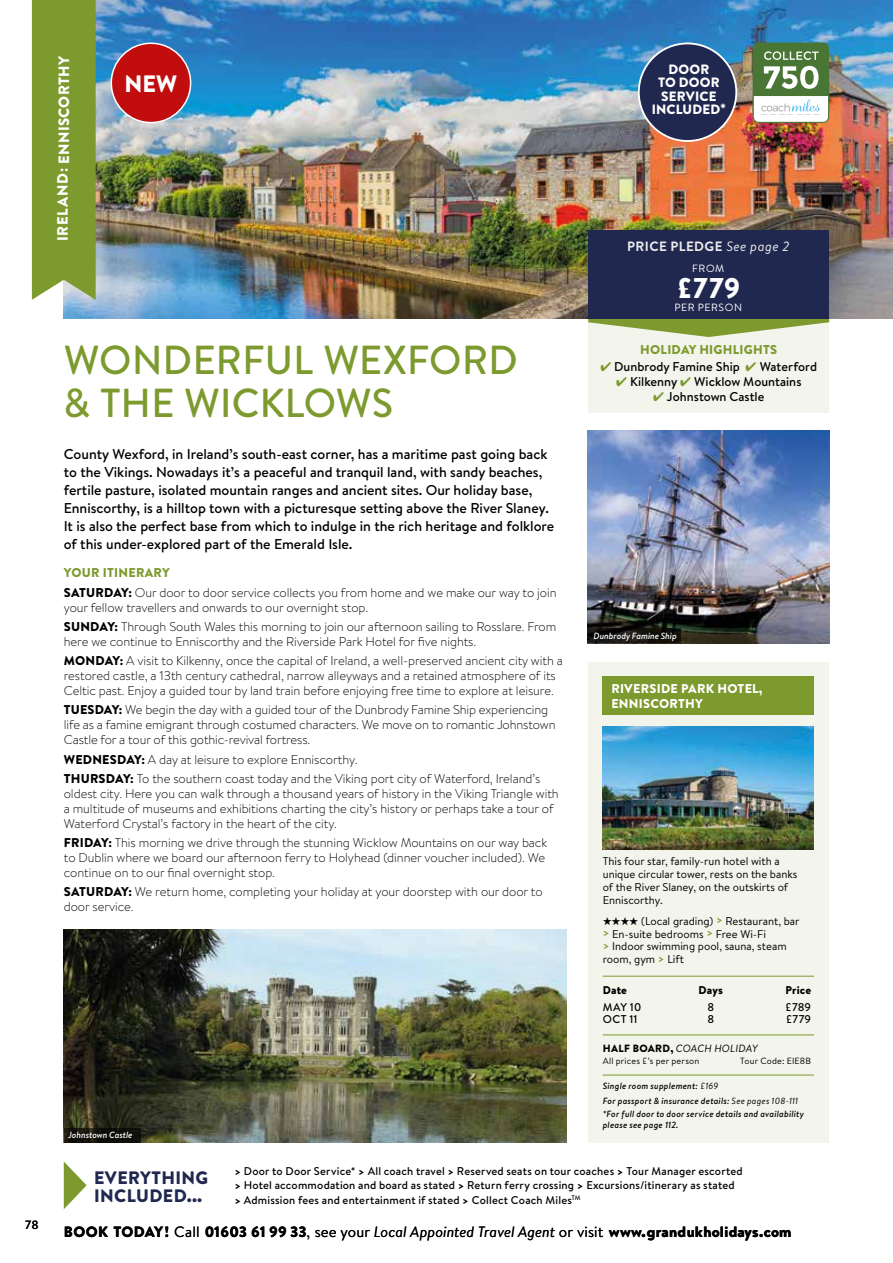
<style>
.page{position:relative;width:893px;height:1263px;background:#fff}
.page>*{position:absolute;margin:0;border:0;box-sizing:border-box;transform-origin:0 0}
.t1{font:500 40.5px/43.5px "Brandon Text";letter-spacing:.01em;color:#7c9a2e}
.t2{font:900 28.5px "Brandon Text";color:#fff}
.t3{font:900 23.7px "Brandon Text";color:#fff}
.t4{font:900 18px/18px "Brandon Text";letter-spacing:.02em;color:#20284f}
.t5{font:900 15px "Brandon Text";letter-spacing:.005em;color:#000}
.t6{font:900 15px "Brandon Text";letter-spacing:.02em;color:#fff}
.t7{font:500 14.25px/18px "Brandon Text";color:#000}
.t8{font:900 13.5px/13.5px "Brandon Text";letter-spacing:.01em;color:#fff;text-align:center}
.t9{font:700 13.5px "Brandon Text";letter-spacing:.03em;color:#ededed}
.t10{font:300 12.75px/15px "Brandon Text";letter-spacing:-.005em;color:#000}
.t11{font:500 12.75px "Brandon Text";color:#000}
.t12{font:900 12.75px/15px "Brandon Text";letter-spacing:.02em;color:#fff}
.t13{font:900 12.75px "Brandon Text";letter-spacing:.02em;color:#7c9a2e}
.t14{font:500 12px "Brandon Text";color:#000}
.t15{font:500 11.25px/14.2px "Brandon Text";letter-spacing:.015em;color:#000}
.t16{font:11.25px/12.8px "Brandon Text";color:#000}
.t17{font:900 11.25px "Brandon Text";letter-spacing:.01em;color:#000}
.t18{font:italic 10.5px "Brandon Text";letter-spacing:.02em;color:#000}
.t19{font:10.5px "Brandon Text";letter-spacing:.055em;color:#fff}
.t20{font:italic 500 9px/14.7px "Brandon Text";letter-spacing:.025em;color:#000}
.t21{font:9px "Brandon Text";letter-spacing:.025em;color:#000}
.t22{font:italic 500 9px "Brandon Text";color:#fff}
.s1{font-weight:400;font-style:italic}
.s2{font-weight:900;color:#7c9a2e}
.s3{font-weight:900}
.s4{color:#7c9a2e}
.s5{font-weight:700;color:#7c9a2e}
.s6{font-weight:900;font-style:normal}
.s7{font-weight:400}
</style>
<div class="page">
<img style="left:587px;top:431px;width:242px;height:212px">
<img style="left:64px;top:930px;width:503px;height:212px">
<svg style="left:587px;top:628px;width:94px;height:15px"></svg>
<svg style="left:64px;top:1128px;width:76px;height:14px"></svg>
<img style="left:64px;top:0;width:829px;height:319px">
<div style="left:753px;top:43px;width:76px;height:75px;background:#4a7635;border-radius:6px"></div>
<svg style="left:764px;top:51px;width:54px;height:9px"></svg>
<svg style="left:753px;top:96px;width:76px;height:27px;background:#e9efec"></svg>
<svg style="left:764px;top:66px;width:54px;height:23px"></svg>
<div style="left:32px;top:0;width:64px;height:300px;background:#7c9a2e"></div>
<div style="left:588px;top:662px;width:241px;height:480px;background:#f3f4eb"></div>
<div style="left:603px;top:677px;width:211px;height:38px;background:#7c9a2e"></div>
<img style="left:603px;top:726px;width:211px;height:123px">
<hr style="left:603px;top:976px;width:211px;height:1px;background:#7c9a2e">
<hr style="left:603px;top:1034px;width:211px;height:1px;background:#7c9a2e">
<hr style="left:603px;top:1075px;width:211px;height:1px;background:#7c9a2e">
<div style="left:588px;top:320px;width:241px;height:93px;background:#f3f4eb"></div>
<svg style="left:588px;top:319px;width:241px;height:18px"></svg>
<div style="left:588px;top:255px;width:241px;height:64px;background:#20284f"></div>
<svg style="left:64px;top:1162px;width:23px;height:47px"></svg>
<div style="left:111px;top:43px;width:80px;height:80px;background:#c20d0e;border-radius:50%"></div>
<div style="left:111px;top:43px;width:80px;height:80px;border:2px solid #fff;border-radius:50%"></div>
<div style="left:639px;top:43px;width:97px;height:98px;background:#20284f;border-radius:50%"></div>
<div style="left:638px;top:43px;width:99px;height:99px;border:2px solid #fff;border-radius:50%"></div>
<div style="left:588px;top:230px;width:241px;height:26px;background:#20284f"></div>
<p class="t14" style="left:25px;top:1216px;width:15px">78</p>
<p class="t6" style="left:53px;top:241px;width:187px;rotate:-90deg">IRELAND: ENNISCORTHY</p>
<h3 class="t3" style="left:124px;top:67px;width:54px">NEW</h3>
<p class="t8" style="left:652px;top:62px;width:76px">DOOR<br>TO DOOR<br>SERVICE<br>INCLUDED*</p>
<p class="t9" style="left:627px;top:237px;width:164px">PRICE PLEDGE <span class="s1">See page 2</span></p>
<p class="t19" style="left:692px;top:261px;width:34px">FROM</p>
<h2 class="t2" style="left:676px;top:268px;width:66px">£779</h2>
<p class="t19" style="left:674px;top:300px;width:69px">PER PERSON</p>
<h1 class="t1" style="left:64px;top:337px;width:456px">WONDERFUL WEXFORD &amp; THE WICKLOWS</h1>
<p class="t7" style="left:64px;top:445px;width:492px">County Wexford, in Ireland’s south-east corner, has a maritime past going back to the Vikings. Nowadays it’s a peaceful and tranquil land, with sandy beaches, fertile pasture, isolated mountain ranges and ancient sites. Our holiday base, Enniscorthy, is a hilltop town with a picturesque setting above the River Slaney.<br>It is also the perfect base from which to indulge in the rich heritage and folklore of this under-explored part of the Emerald Isle.</p>
<p class="t10" style="left:64px;top:563px;width:494px;line-height:19.2px"><span class="s2">YOUR ITINERARY<br></span><span class="s3">SATURDAY:</span> Our door to door service collects you from home and we make our way to join</p>
<p class="t10" style="left:64px;top:597px;width:494px;line-height:19.2px">your fellow travellers and onwards to our overnight stop.<br><span class="s3">SUNDAY:</span> Through South Wales this morning to join our afternoon sailing to Rosslare. From</p>
<p class="t10" style="left:64px;top:631px;width:501px;line-height:19.2px">here we continue to Enniscorthy and the Riverside Park Hotel for five nights.<br><span class="s3">MONDAY:</span> A visit to Kilkenny, once the capital of Ireland, a well-preserved ancient city with a</p>
<p class="t10" style="left:64px;top:668px;width:494px">restored castle, a 13th century cathedral, narrow alleyways and a retained atmosphere of its<br>Celtic past. Enjoy a guided tour by land train before enjoying free time to explore at leisure.</p>
<p class="t10" style="left:64px;top:702px;width:493px"><span class="s3">TUESDAY:</span> We begin the day with a guided tour of the Dunbrody Famine Ship experiencing life as a famine emigrant through costumed characters. We move on to romantic Johnstown<br>Castle for a tour of this gothic-revival fortress.</p>
<p class="t10" style="left:64px;top:749px;width:478px;line-height:19.2px"><span class="s3">WEDNESDAY:</span> A day at leisure to explore Enniscorthy.<br><span class="s3">THURSDAY:</span> To the southern coast today and the Viking port city of Waterford, Ireland’s</p>
<p class="t10" style="left:64px;top:786px;width:496px">oldest city. Here you can walk through a thousand years of history in the Viking Triangle with a multitude of museums and exhibitions charting the city’s history or perhaps take a tour of<br>Waterford Crystal’s factory in the heart of the city.</p>
<p class="t10" style="left:64px;top:835px;width:485px"><span class="s3">FRIDAY:</span> This morning we drive through the stunning Wicklow Mountains on our way back to Dublin where we board our afternoon ferry to Holyhead (dinner voucher included). We continue on to our final overnight stop.</p>
<p class="t10" style="left:64px;top:884px;width:480px"><span class="s3">SATURDAY:</span> We return home, completing your holiday at your doorstep with our door to door service.</p>
<p class="t22" style="left:68px;top:1129px;width:66px">Johnstown Castle</p>
<p class="t13" style="left:640px;top:340px;width:138px">HOLIDAY HIGHLIGHTS</p>
<p class="t11" style="left:600px;top:358px;width:218px"><span class="s4">✔</span> Dunbrody Famine Ship <span class="s4">✔</span> Waterford</p>
<p class="t11" style="left:616px;top:373px;width:187px"><span class="s4">✔</span> Kilkenny <span class="s4">✔</span> Wicklow Mountains</p>
<p class="t11" style="left:653px;top:388px;width:113px"><span class="s4">✔</span> Johnstown Castle</p>
<p class="t22" style="left:594px;top:630px;width:85px">Dunbrody Famine Ship</p>
<p class="t12" style="left:611px;top:681px;width:153px">RIVERSIDE PARK HOTEL,<br>ENNISCORTHY</p>
<p class="t16" style="left:603px;top:855px;width:196px">This four star, family-run hotel with a unique circular tower, rests on the banks of the River Slaney, on the outskirts of Enniscorthy.</p>
<p class="t16" style="left:603px;top:914px;width:198px">★★★★ (Local grading) <span class="s5">&gt;</span> Restaurant, bar <span class="s5">&gt;</span> En-suite bedrooms <span class="s5">&gt;</span> Free Wi-Fi<br><span class="s5">&gt;</span> Indoor swimming pool, sauna, steam room, gym <span class="s5">&gt;</span> Lift</p>
<p class="t17" style="left:603px;top:982px;width:26px">Date</p>
<p class="t17" style="left:698px;top:982px;width:26px">Days</p>
<p class="t17" style="left:785px;top:982px;width:27px">Price</p>
<p class="t15" style="left:603px;top:999px;width:40px">MAY 10</p>
<p class="t15" style="left:707px;top:999px;width:8px">8</p>
<p class="t15" style="left:785px;top:999px;width:27px">£789</p>
<p class="t15" style="left:603px;top:1012px;width:36px">OCT 11</p>
<p class="t15" style="left:707px;top:1012px;width:8px">8</p>
<p class="t15" style="left:786px;top:1012px;width:27px">£779</p>
<p class="t18" style="left:603px;top:1041px;width:156px"><span class="s6">HALF BOARD,</span> COACH HOLIDAY</p>
<p class="t21" style="left:603px;top:1055px;width:98px">All prices £’s per person</p>
<p class="t21" style="left:740px;top:1055px;width:72px">Tour Code: EIE8B</p>
<p class="t20" style="left:603px;top:1078px;width:197px">Single room supplement: <span class="s7">£169<br></span>For passport &amp; insurance details: <span class="s7">See pages 108-111</span></p>
<p class="t20" style="left:603px;top:1108px;width:203px;line-height:10.5px">*For full door to door service details and availability please see page 112.</p>
<h3 class="t4" style="left:94px;top:1168px;width:115px">EVERYTHING<br>INCLUDED...</h3>
<p class="t15" style="left:234px;top:1164px;width:510px"><span class="s3">&gt;</span> Door to Door Service* <span class="s3">&gt;</span> All coach travel <span class="s3">&gt;</span> Reserved seats on tour coaches <span class="s3">&gt;</span> Tour Manager escorted <span class="s3">&gt;</span> Hotel accommodation and board as stated <span class="s3">&gt;</span> Return ferry crossing <span class="s3">&gt;</span> Excursions/itinerary as stated <span class="s3">&gt;</span> Admission fees and entertainment if stated <span class="s3">&gt;</span> Collect Coach Miles<sup>TM</sup></p>
<p class="t5" style="left:64px;top:1222px;width:729px">BOOK TODAY! <span class="s7">Call</span> 01603 61 99 33<span class="s7">, see your</span> <span class="s1">Local Appointed Travel Agent</span> <span class="s7">or visit</span> www.grandukholidays.com</p>
</div>
